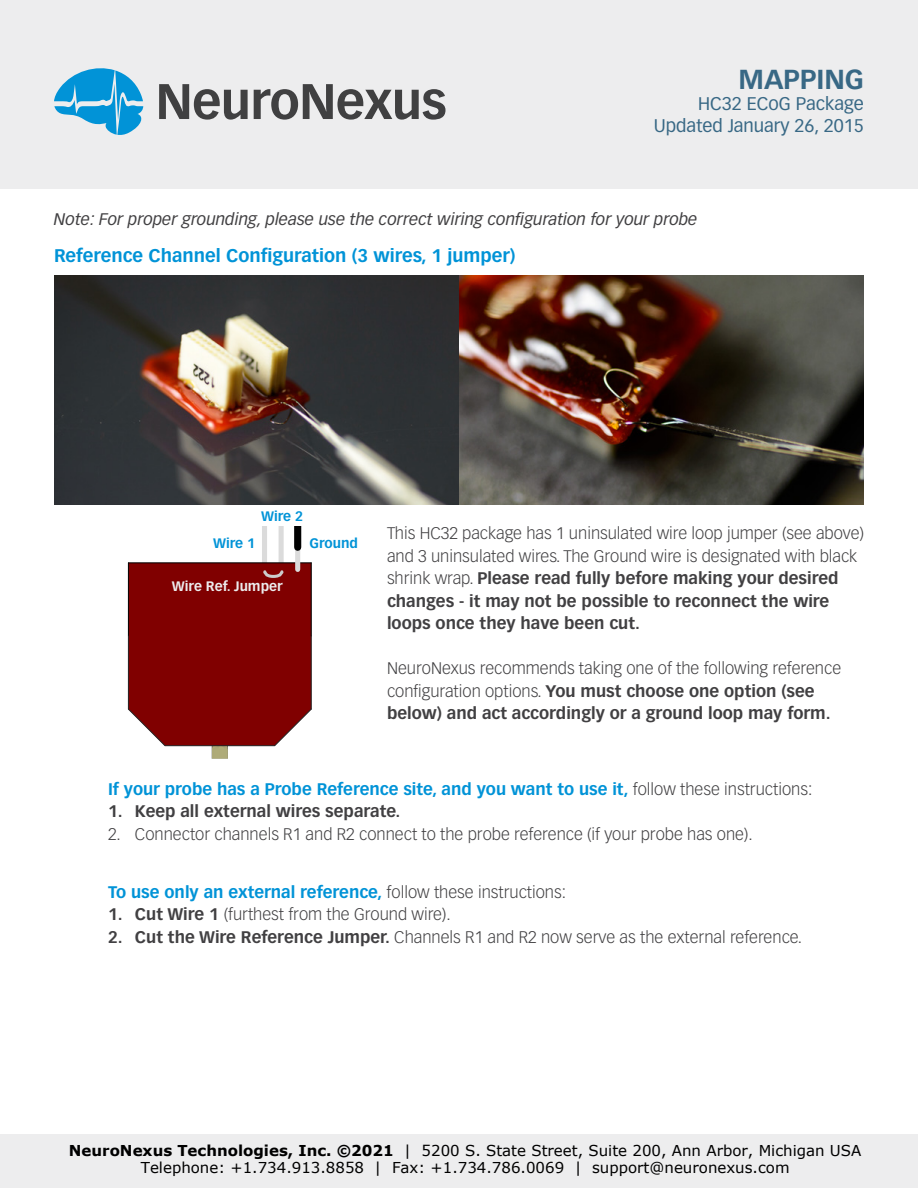
<style>
.page{position:relative;width:918px;height:1188px;background:#fff}
.page>*{position:absolute;margin:0;border:0;box-sizing:border-box;transform-origin:0 0}
.t1{font:700 27px "Vectora LT Std";color:#386885}
.t2{font:700 18px "Vectora LT Std";color:#0193d7}
.t3{font:18px/21.6px "Vectora LT Std";color:#386885;text-align:right}
.t4{font:300 16.5px/22.5px "Vectora LT Std";color:#414042}
.t5{font:700 16.5px "Vectora LT Std";color:#0193d7}
.t6{font:italic 16.5px "Vectora LT Std";color:#414042}
.t7{font:700 16.5px "Vectora LT Std";color:#414042}
.t8{font:15px/17.7px "Verdana";color:#000;text-align:center}
.t9{font:700 13.5px "Vectora LT Std";color:#0193d7}
.t10{font:700 13.5px "Vectora LT Std";color:#ededee}
.s1{font-weight:700}
.s2{font-weight:300;color:#414042}
</style>
<div class="page">
<div style="left:0;top:0;width:918px;height:189px;background:#ededee"></div>
<svg style="left:159px;top:84px;width:89px;height:36px"></svg>
<svg style="left:254px;top:84px;width:191px;height:36px"></svg>
<svg style="left:54px;top:68px;width:90px;height:67px"></svg>
<div style="left:0;top:1134px;width:918px;height:54px;background:#ededee"></div>
<img style="left:54px;top:275px;width:810px;height:229px">
<div style="left:262px;top:526px;width:5px;height:43px;background:#dbdbdb"></div>
<div style="left:279px;top:526px;width:5px;height:43px;background:#dbdbdb"></div>
<hr style="left:128px;top:562px;width:183px;height:1px;background:#000">
<svg style="left:295px;top:547px;width:5px;height:16px"></svg>
<div style="left:294px;top:526px;width:7px;height:21px;background:#020202"></div>
<svg style="left:127px;top:563px;width:185px;height:196px;background:#8b1c1c"></svg>
<h1 class="t1" style="left:739px;top:63px;width:127px">MAPPING</h1>
<p class="t3" style="left:654px;top:93px;width:212px">HC32 ECoG Package<br>Updated January 26, 2015</p>
<p class="t6" style="left:54px;top:210px;width:645px">Note: For proper grounding, please use the correct wiring configuration for your probe</p>
<p class="t2" style="left:54px;top:245px;width:463px">Reference Channel Configuration (3 wires, 1 jumper)</p>
<p class="t9" style="left:261px;top:508px;width:44px">Wire 2</p>
<p class="t9" style="left:213px;top:535px;width:44px">Wire 1</p>
<p class="t10" style="left:172px;top:578px;width:112px">Wire Ref. Jumper</p>
<p class="t9" style="left:310px;top:535px;width:50px">Ground</p>
<p class="t4" style="left:387px;top:522px;width:479px">This HC32 package has 1 uninsulated wire loop jumper (see above) and 3 uninsulated wires. The Ground wire is designated with black shrink wrap. <span class="s1">Please read fully before making your desired changes - it may not be possible to reconnect the wire loops once they have been cut.</span></p>
<p class="t4" style="left:387px;top:657px;width:456px">NeuroNexus recommends taking one of the following reference configuration options. <span class="s1">You must choose one option (see below) and act accordingly or a ground loop may form.</span></p>
<p class="t5" style="left:108px;top:779px;width:706px">If your probe has a Probe Reference site, and you want to use it, <span class="s2">follow these instructions:</span></p>
<p class="t7" style="left:108px;top:801px;width:294px">1. Keep all external wires separate.</p>
<p class="t4" style="left:108px;top:823px;width:646px">2. Connector channels R1 and R2 connect to the probe reference (if your probe has one).</p>
<p class="t5" style="left:108px;top:882px;width:460px">To use only an external reference, <span class="s2">follow these instructions:</span></p>
<p class="t4" style="left:108px;top:903px;width:344px"><span class="s1">1. Cut Wire 1</span> (furthest from the Ground wire).</p>
<p class="t4" style="left:108px;top:926px;width:696px"><span class="s1">2. Cut the Wire Reference Jumper.</span> Channels R1 and R2 now serve as the external reference.</p>
<p class="t8" style="left:69px;top:1141px;width:794px"><span class="s1">NeuroNexus Technologies, Inc. ©2021</span> | 5200 S. State Street, Suite 200, Ann Arbor, Michigan USA<br>Telephone: +1.734.913.8858 | Fax: +1.734.786.0069 | support@neuronexus.com</p>
</div>
